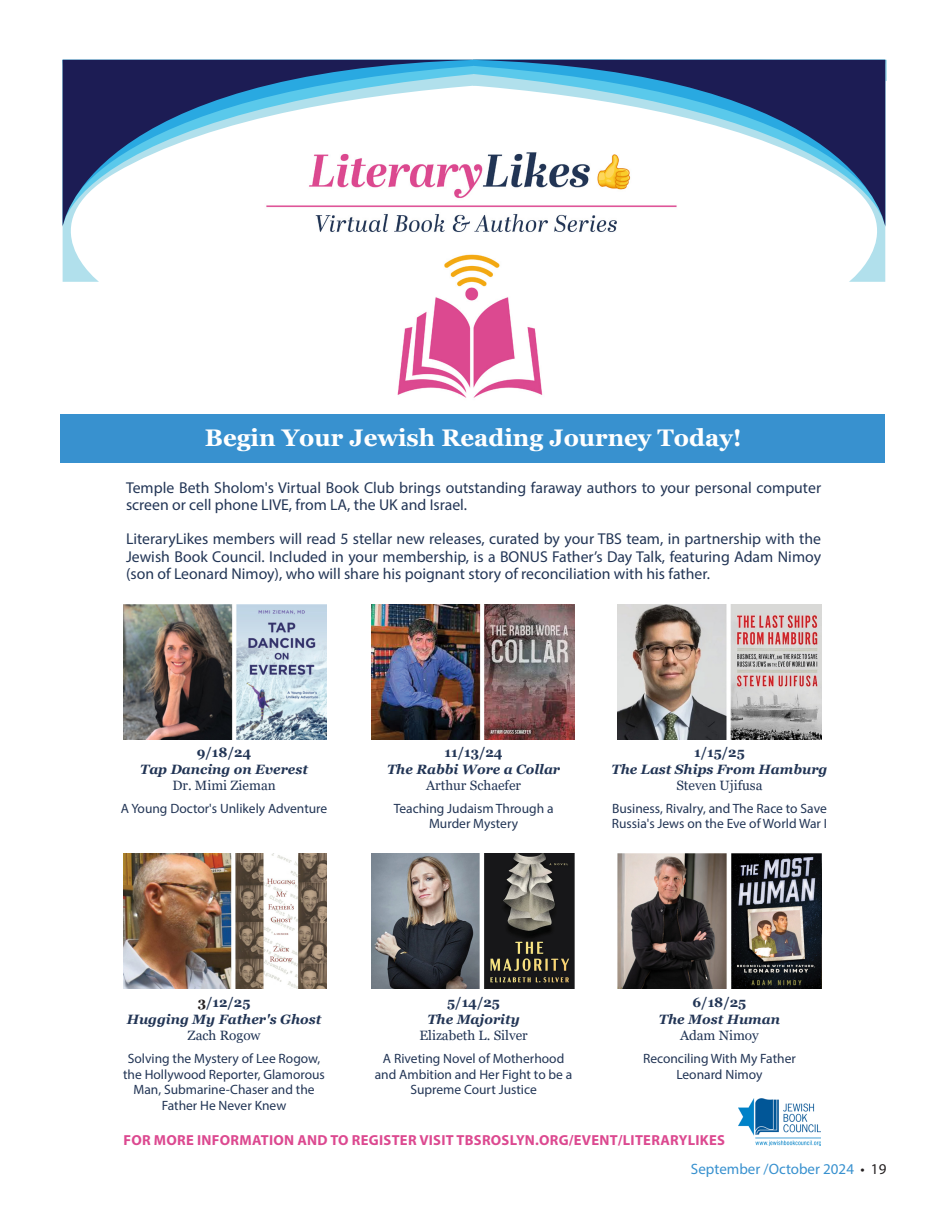
<style>
.page{position:relative;width:945px;height:1215px;background:#fff}
.page>*{position:absolute;margin:0;border:0;box-sizing:border-box;transform-origin:0 0}
.t1{font:700 24px "Georgia";color:#fff}
.t2{font:15.75px/17.2px "Myriad Pro";color:#223555}
.t3{font:15px "Myriad Pro";color:#3891cf}
.t4{font:700 14.55px "Myriad Pro";letter-spacing:.02em;color:#dc4990}
.t5{font:13.5px/15.8px "Myriad Pro";color:#223555;text-align:center}
.t6{font:italic 700 13.5px "Georgia";color:#223555}
.t7{font:13.5px "Georgia";color:#223555}
.t8{font:700 13.5px "Georgia";color:#223555}
.s1{color:#231f20}
</style>
<div class="page">
<svg style="left:62px;top:60px;width:37px;height:222px"></svg>
<svg style="left:63px;top:60px;width:410px;height:167px"></svg>
<svg style="left:849px;top:60px;width:38px;height:222px"></svg>
<svg style="left:473px;top:60px;width:412px;height:167px"></svg>
<img style="left:251px;top:138px;width:444px;height:260px">
<div style="left:61px;top:414px;width:824px;height:49px;background:#3891cf"></div>
<img style="left:123px;top:604px;width:204px;height:135px">
<img style="left:371px;top:604px;width:204px;height:135px">
<img style="left:618px;top:604px;width:203px;height:135px">
<img style="left:123px;top:854px;width:204px;height:135px">
<img style="left:371px;top:854px;width:204px;height:135px">
<img style="left:618px;top:854px;width:203px;height:135px">
<img style="left:739px;top:1099px;width:82px;height:47px">
<p class="t1" style="left:205px;top:422px;width:539px">Begin Your Jewish Reading Journey Today!</p>
<p class="t2" style="left:126px;top:479px;width:697px">Temple Beth Sholom's Virtual Book Club brings outstanding faraway authors to your personal computer screen or cell phone LIVE, from LA, the UK and Israel.</p>
<p class="t2" style="left:126px;top:530px;width:697px;text-align:justify">LiteraryLikes members will read 5 stellar new releases, curated by your TBS team, in partnership with the Jewish Book Council. Included in your membership, is a BONUS Father’s Day Talk, featuring Adam Nimoy (son of Leonard Nimoy), who will share his poignant story of reconciliation with his father.</p>
<p class="t8" style="left:197px;top:744px;width:56px">9/18/24</p>
<p class="t6" style="left:140px;top:760px;width:169px">Tap Dancing on Everest</p>
<p class="t7" style="left:172px;top:777px;width:105px">Dr. Mimi Zieman</p>
<p class="t5" style="left:121px;top:800px;width:208px">A Young Doctor's Unlikely Adventure</p>
<p class="t8" style="left:445px;top:744px;width:60px">11/13/24</p>
<p class="t6" style="left:387px;top:760px;width:175px">The Rabbi Wore a Collar</p>
<p class="t7" style="left:426px;top:777px;width:96px">Arthur Schaefer</p>
<p class="t5" style="left:394px;top:800px;width:161px">Teaching Judaism Through a</p>
<p class="t5" style="left:429px;top:816px;width:91px">Murder Mystery</p>
<p class="t8" style="left:694px;top:744px;width:52px">1/15/25</p>
<p class="t6" style="left:612px;top:760px;width:217px">The Last Ships From Hamburg</p>
<p class="t7" style="left:676px;top:777px;width:88px">Steven Ujifusa</p>
<p class="t5" style="left:612px;top:800px;width:217px;text-align:left">Business, Rivalry, and The Race to Save<br>Russia's Jews on the Eve of World War I</p>
<p class="t8" style="left:198px;top:994px;width:54px"><span class="s1">3</span>/12/25</p>
<p class="t6" style="left:127px;top:1010px;width:196px">Hugging My Father's Ghost</p>
<p class="t7" style="left:188px;top:1028px;width:75px">Zach Rogow</p>
<p class="t5" style="left:123px;top:1050px;width:203px">Solving the Mystery of Lee Rogow, the Hollywood Reporter, Glamorous<br>Man, Submarine-Chaser and the<br>Father He Never Knew</p>
<p class="t8" style="left:447px;top:994px;width:54px">5/14/25</p>
<p class="t6" style="left:427px;top:1010px;width:94px">The Majority</p>
<p class="t7" style="left:419px;top:1028px;width:110px">Elizabeth L. Silver</p>
<p class="t5" style="left:375px;top:1050px;width:199px">A Riveting Novel of Motherhood and Ambition and Her Fight to be a<br>Supreme Court Justice</p>
<p class="t8" style="left:693px;top:994px;width:55px">6/18/25</p>
<p class="t6" style="left:659px;top:1010px;width:123px">The Most Human</p>
<p class="t7" style="left:680px;top:1028px;width:80px">Adam Nimoy</p>
<p class="t5" style="left:643px;top:1050px;width:154px">Reconciling With My Father</p>
<p class="t5" style="left:676px;top:1066px;width:88px">Leonard Nimoy</p>
<p class="t4" style="left:123px;top:1130px;width:603px">FOR MORE INFORMATION AND TO REGISTER VISIT TBSROSLYN.ORG/EVENT/LITERARYLIKES</p>
<p class="t3" style="left:691px;top:1159px;width:197px">September /October 2024 <span class="s1">• 19</span></p>
</div>
